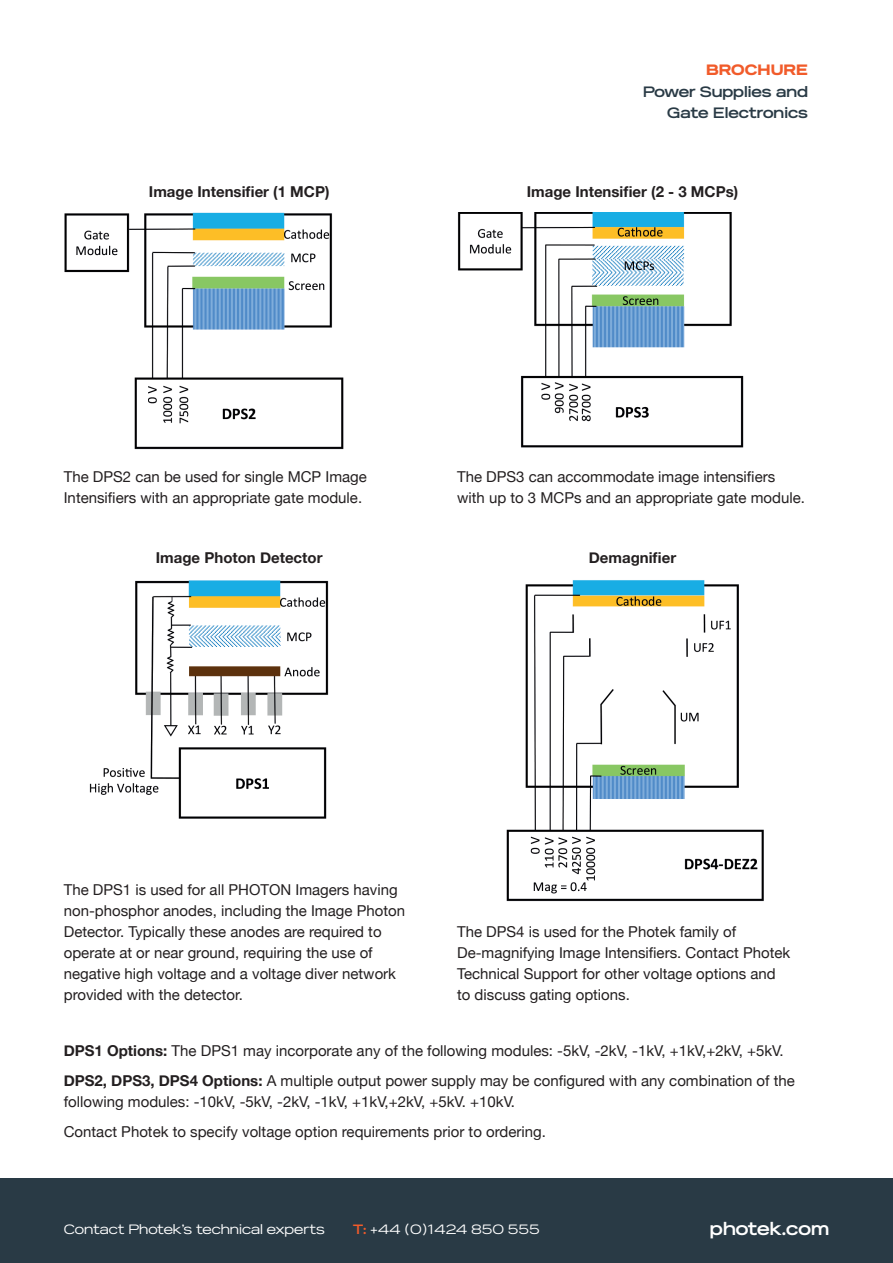
<style>
.page{position:relative;width:893px;height:1263px;background:#fff}
.page>*{position:absolute;margin:0;border:0;box-sizing:border-box;transform-origin:0 0}
.t1{font:700 18px "Reservation Wide";color:#fff}
.t2{font:15px/21px "Helvetica Neue";color:#231f20}
.t3{font:700 15px "Helvetica Neue";color:#231f20}
.t4{font:700 15px/21px "Reservation Wide";color:#293a45;text-align:right}
.t5{font:900 15px "Reservation Wide";color:#f15b2a}
.t6{font:13.5px "Reservation Wide";color:#fff}
.s1{font-weight:700}
.s2{font-weight:700;color:#f15b2a}
</style>
<div class="page">
<div style="left:0;top:1178px;width:893px;height:85px;background:#293a45"></div>
<img style="left:64px;top:213px;width:280px;height:237px">
<img style="left:457px;top:213px;width:287px;height:235px">
<img style="left:89px;top:580px;width:240px;height:239px">
<img style="left:506px;top:580px;width:258px;height:321px">
<p class="t5" style="left:706px;top:61px;width:103px">BROCHURE</p>
<p class="t4" style="left:643px;top:81px;width:166px">Power Supplies and<br>Gate Electronics</p>
<p class="t3" style="left:149px;top:180px;width:182px">Image Intensifier (1 MCP)</p>
<p class="t3" style="left:527px;top:180px;width:213px">Image Intensifier (2 - 3 MCPs)</p>
<p class="t2" style="left:64px;top:467px;width:305px">The DPS2 can be used for single MCP Image<br>Intensifiers with an appropriate gate module.</p>
<p class="t2" style="left:457px;top:467px;width:349px">The DPS3 can accommodate image intensifiers with up to 3 MCPs and an appropriate gate module.</p>
<p class="t3" style="left:156px;top:546px;width:168px">Image Photon Detector</p>
<p class="t3" style="left:589px;top:546px;width:89px">Demagnifier</p>
<p class="t2" style="left:64px;top:879px;width:343px">The DPS1 is used for all PHOTON Imagers having non-phosphor anodes, including the Image Photon Detector. Typically these anodes are required to operate at or near ground, requiring the use of negative high voltage and a voltage diver network provided with the detector.</p>
<p class="t2" style="left:457px;top:922px;width:335px">The DPS4 is used for the Photek family of De-magnifying Image Intensifiers. Contact Photek Technical Support for other voltage options and to discuss gating options.</p>
<p class="t2" style="left:64px;top:1037px;width:733px;line-height:29.5px"><span class="s1">DPS1 Options:</span> The DPS1 may incorporate any of the following modules: -5kV, -2kV, -1kV, +1kV,+2kV, +5kV.<br><span class="s1">DPS2, DPS3, DPS4 Options:</span> A multiple output power supply may be configured with any combination of the</p>
<p class="t2" style="left:64px;top:1088px;width:484px;line-height:29.5px">following modules: -10kV, -5kV, -2kV, -1kV, +1kV,+2kV, +5kV. +10kV.<br>Contact Photek to specify voltage option requirements prior to ordering.</p>
<p class="t6" style="left:64px;top:1221px;width:263px">Contact Photek’s technical experts</p>
<p class="t6" style="left:353px;top:1221px;width:188px"><span class="s2">T:</span> +44 (0)1424 850 555</p>
<p class="t1" style="left:710px;top:1217px;width:121px">photek.com</p>
</div>
